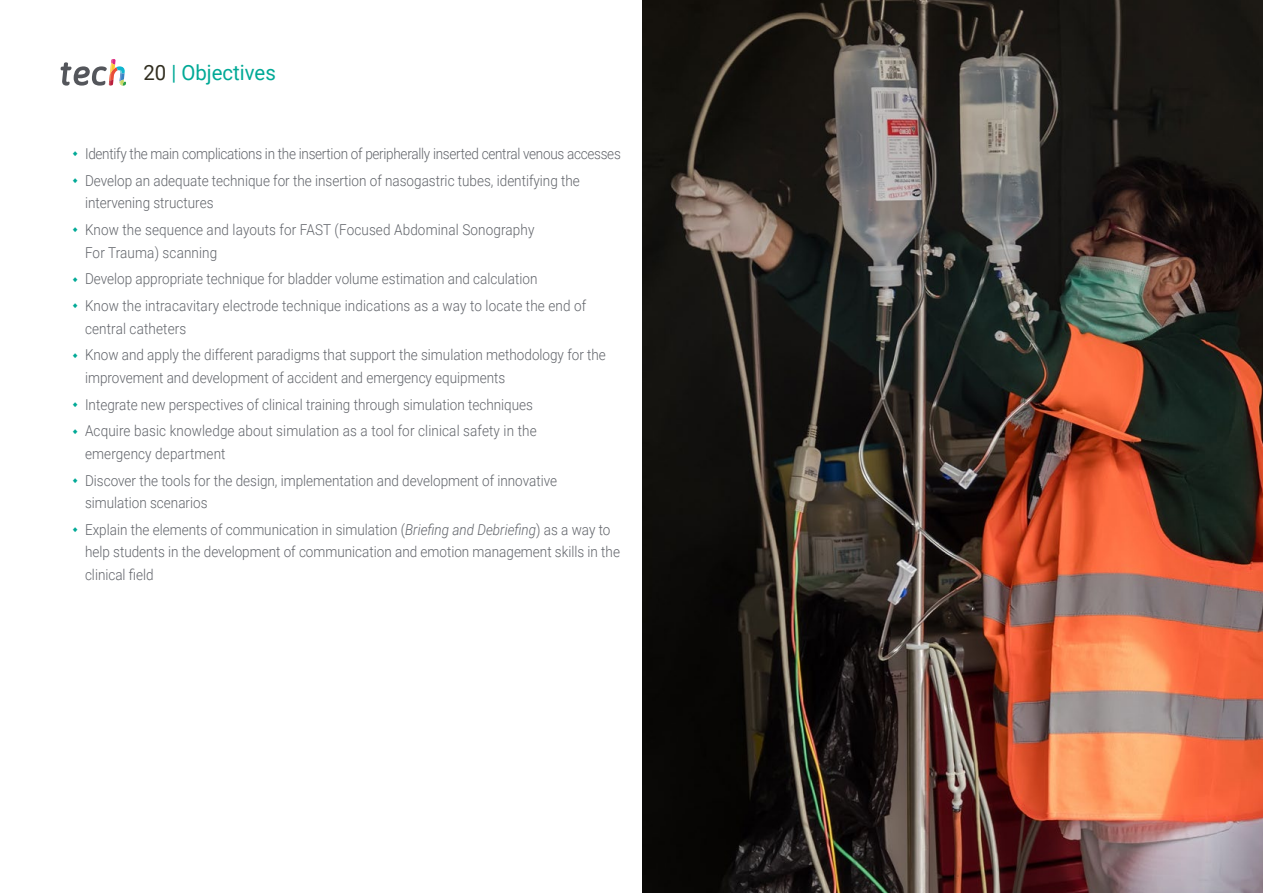
<style>
.page{position:relative;width:1263px;height:893px;background:#fff}
.page>*{position:absolute;margin:0;border:0;box-sizing:border-box;transform-origin:0 0}
.t1{font:21px "Roboto";color:#00a996}
.t2{font:300 15px/26.7px "Roboto";color:#61646a;scale:.9 1}
.t3{font:300 15px/26.7px "Roboto";letter-spacing:-.02em;color:#61646a;scale:.9 1}
.s1{color:#312e20}
.s2{font-style:italic}
</style>
<div class="page">
<svg style="left:61px;top:59px;width:65px;height:27px"></svg>
<img style="left:642px;top:0;width:621px;height:893px">
<h1 class="t1" style="left:144px;top:57px;width:134px"><span class="s1">20</span> | Objectives</h1>
<p class="t3" style="left:85px;top:140px;width:597px">Identify the main complications in the insertion of peripherally inserted central venous accesses<br>Develop an adequate technique for the insertion of nasogastric tubes, identifying the</p>
<p class="t2" style="left:85px;top:189px;width:501px">intervening structures<br>Know the sequence and layouts for FAST (Focused Abdominal Sonography</p>
<p class="t2" style="left:85px;top:238px;width:558px">For Trauma) scanning<br>Develop appropriate technique for bladder volume estimation and calculation<br>Know the intracavitary electrode technique indications as a way to locate the end of</p>
<p class="t2" style="left:85px;top:314px;width:580px">central catheters<br>Know and apply the different paradigms that support the simulation methodology for the</p>
<p class="t2" style="left:85px;top:364px;width:503px">improvement and development of accident and emergency equipments<br>Integrate new perspectives of clinical training through simulation techniques<br>Acquire basic knowledge about simulation as a tool for clinical safety in the</p>
<p class="t2" style="left:85px;top:440px;width:526px">emergency department<br>Discover the tools for the design, implementation and development of innovative</p>
<p class="t2" style="left:85px;top:489px;width:585px">simulation scenarios<br>Explain the elements of communication in simulation (<span class="s2">Briefing and Debriefing</span>) as a way to</p>
<p class="t2" style="left:85px;top:540px;width:596px;line-height:22.5px">help students in the development of communication and emotion management skills in the clinical field</p>
</div>
